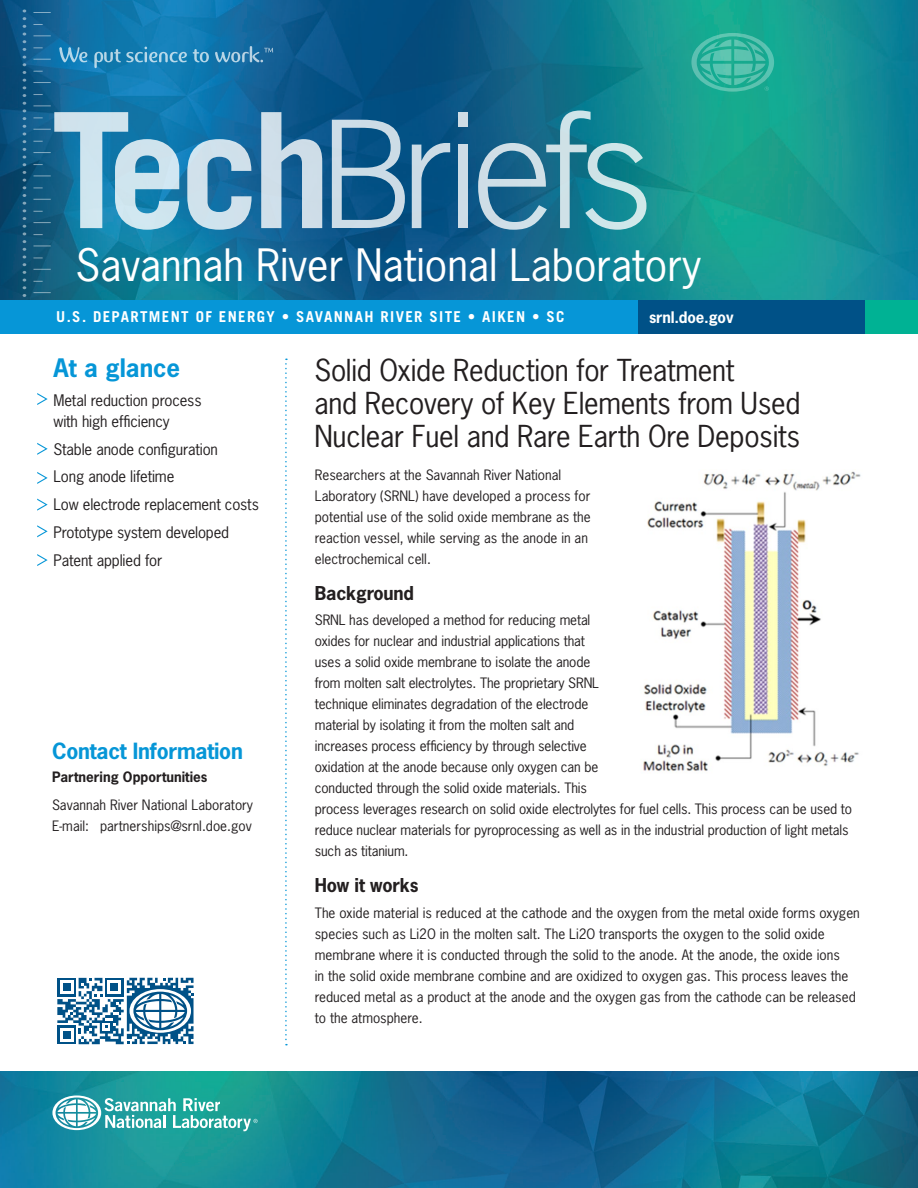
<style>
.page{position:relative;width:918px;height:1188px;background:#fff}
.page>*{position:absolute;margin:0;border:0;box-sizing:border-box;transform-origin:0 0}
.t1{font:42px "News Gothic Std";color:#fff}
.headline_1{font:28.5px/33px "News Gothic Std";letter-spacing:-.01em;color:#231f20}
.t2{font:700 24px "News Gothic Std";color:#0696d7}
.Sidebar_headlines{font:700 21px "News Gothic Std";letter-spacing:-.01em;color:#0696d7}
.Headline_2{font:700 18px "News Gothic Std";letter-spacing:-.01em;color:#231f20}
.At_a_glance{font:15px/21px "News Gothic Std";letter-spacing:-.01em;color:#231f20}
.t3{font:700 15px "Trade Gothic LT Std";letter-spacing:.09em;color:#fff}
.t4{font:700 15px "News Gothic Std";letter-spacing:-.01em;color:#fff}
.Body_text_1_-_last{font:13.5px/21px "News Gothic Std";letter-spacing:-.01em;color:#231f20}
.Body_text_1{font:13.5px "News Gothic Std";color:#231f20}
.Body_text_1-2{font:700 13.5px "News Gothic Std";color:#231f20}
</style>
<div class="page">
<img style="left:1px;top:1px;width:917px;height:299px">
<div style="left:1px;top:300px;width:864px;height:33px;background:#0696d7"></div>
<div style="left:638px;top:300px;width:280px;height:33px;background:#005187"></div>
<div style="left:865px;top:300px;width:53px;height:33px;background:#00b294"></div>
<svg style="left:23px;top:9px;width:3px;height:288px"></svg>
<svg style="left:33px;top:292px;width:18px;height:1px"></svg>
<svg style="left:33px;top:12px;width:18px;height:1px"></svg>
<svg style="left:33px;top:59px;width:18px;height:1px"></svg>
<svg style="left:33px;top:246px;width:18px;height:1px"></svg>
<svg style="left:33px;top:35px;width:18px;height:1px"></svg>
<svg style="left:33px;top:82px;width:18px;height:1px"></svg>
<svg style="left:33px;top:269px;width:18px;height:1px"></svg>
<svg style="left:691px;top:33px;width:83px;height:59px"></svg>
<svg style="left:59px;top:47px;width:28px;height:15px"></svg>
<svg style="left:193px;top:49px;width:16px;height:13px"></svg>
<svg style="left:215px;top:46px;width:58px;height:16px"></svg>
<svg style="left:94px;top:47px;width:93px;height:21px"></svg>
<img style="left:1px;top:1071px;width:917px;height:117px">
<svg style="left:52px;top:1096px;width:206px;height:35px"></svg>
<div style="left:458px;top:112px;width:9px;height:14px;background:#cedce5"></div>
<svg style="left:332px;top:120px;width:73px;height:108px"></svg>
<svg style="left:33px;top:106px;width:146px;height:129px"></svg>
<svg style="left:187px;top:139px;width:65px;height:91px"></svg>
<svg style="left:261px;top:112px;width:61px;height:116px"></svg>
<svg style="left:412px;top:143px;width:38px;height:85px"></svg>
<div style="left:458px;top:145px;width:9px;height:83px;background:#cddce6"></div>
<svg style="left:478px;top:111px;width:168px;height:119px"></svg>
<svg style="left:285px;top:359px;width:2px;height:686px"></svg>
<svg style="left:37px;top:393px;width:11px;height:12px"></svg>
<svg style="left:37px;top:499px;width:11px;height:12px"></svg>
<svg style="left:37px;top:525px;width:11px;height:12px"></svg>
<svg style="left:37px;top:554px;width:11px;height:12px"></svg>
<svg style="left:37px;top:443px;width:11px;height:12px"></svg>
<svg style="left:37px;top:472px;width:11px;height:12px"></svg>
<svg style="left:57px;top:978px;width:137px;height:66px"></svg>
<img style="left:643px;top:471px;width:218px;height:301px">
<h1 class="t1" style="left:76px;top:238px;width:627px">Savannah River National Laboratory</h1>
<p class="t4" style="left:649px;top:307px;width:86px">srnl.doe.gov</p>
<p class="t2" style="left:54px;top:352px;width:128px">At a glance</p>
<p class="headline_1" style="left:314px;top:353px;width:488px">Solid Oxide Reduction for Treatment<br>and Recovery of Key Elements from Used<br>Nuclear Fuel and Rare Earth Ore Deposits</p>
<p class="Body_text_1_-_last" style="left:315px;top:464px;width:277px">Researchers at the Savannah River National Laboratory (SRNL) have developed a process for potential use of the solid oxide membrane as the reaction vessel, while serving as the anode in an electrochemical cell.</p>
<p class="Headline_2" style="left:315px;top:581px;width:101px">Background</p>
<p class="Body_text_1_-_last" style="left:315px;top:610px;width:539px">SRNL has developed a method for reducing metal<br>oxides for nuclear and industrial applications that<br>uses a solid oxide membrane to isolate the anode<br>from molten salt electrolytes. The proprietary SRNL<br>technique eliminates degradation of the electrode<br>material by isolating it from the molten salt and<br>increases process efficiency by through selective<br>oxidation at the anode because only oxygen can be<br>conducted through the solid oxide materials. This<br>process leverages research on solid oxide electrolytes for fuel cells. This process can be used to reduce nuclear materials for pyroprocessing as well as in the industrial production of light metals such as titanium.</p>
<p class="Headline_2" style="left:315px;top:874px;width:105px">How it works</p>
<p class="Body_text_1_-_last" style="left:315px;top:902px;width:547px">The oxide material is reduced at the cathode and the oxygen from the metal oxide forms oxygen species such as Li2O in the molten salt. The Li2O transports the oxygen to the solid oxide membrane where it is conducted through the solid to the anode. At the anode, the oxide ions<br>in the solid oxide membrane combine and are oxidized to oxygen gas. This process leaves the reduced metal as a product at the anode and the oxygen gas from the cathode can be released to the atmosphere.</p>
<p class="t3" style="left:56px;top:307px;width:510px">U.S. DEPARTMENT OF ENERGY • SAVANNAH RIVER SITE • AIKEN • SC</p>
<p class="At_a_glance" style="left:54px;top:390px;width:150px">Metal reduction process with high efficiency</p>
<p class="At_a_glance" style="left:54px;top:438px;width:166px">Stable anode configuration</p>
<p class="At_a_glance" style="left:54px;top:466px;width:122px">Long anode lifetime</p>
<p class="At_a_glance" style="left:54px;top:494px;width:207px">Low electrode replacement costs</p>
<p class="At_a_glance" style="left:54px;top:522px;width:177px">Prototype system developed</p>
<p class="At_a_glance" style="left:54px;top:549px;width:110px">Patent applied for</p>
<p class="Sidebar_headlines" style="left:52px;top:737px;width:192px">Contact Information</p>
<p class="Body_text_1-2" style="left:52px;top:768px;width:157px">Partnering Opportunities</p>
<p class="Body_text_1" style="left:52px;top:796px;width:203px">Savannah River National Laboratory</p>
<p class="Body_text_1" style="left:52px;top:817px;width:201px">E-mail: partnerships@srnl.doe.gov</p>
</div>
